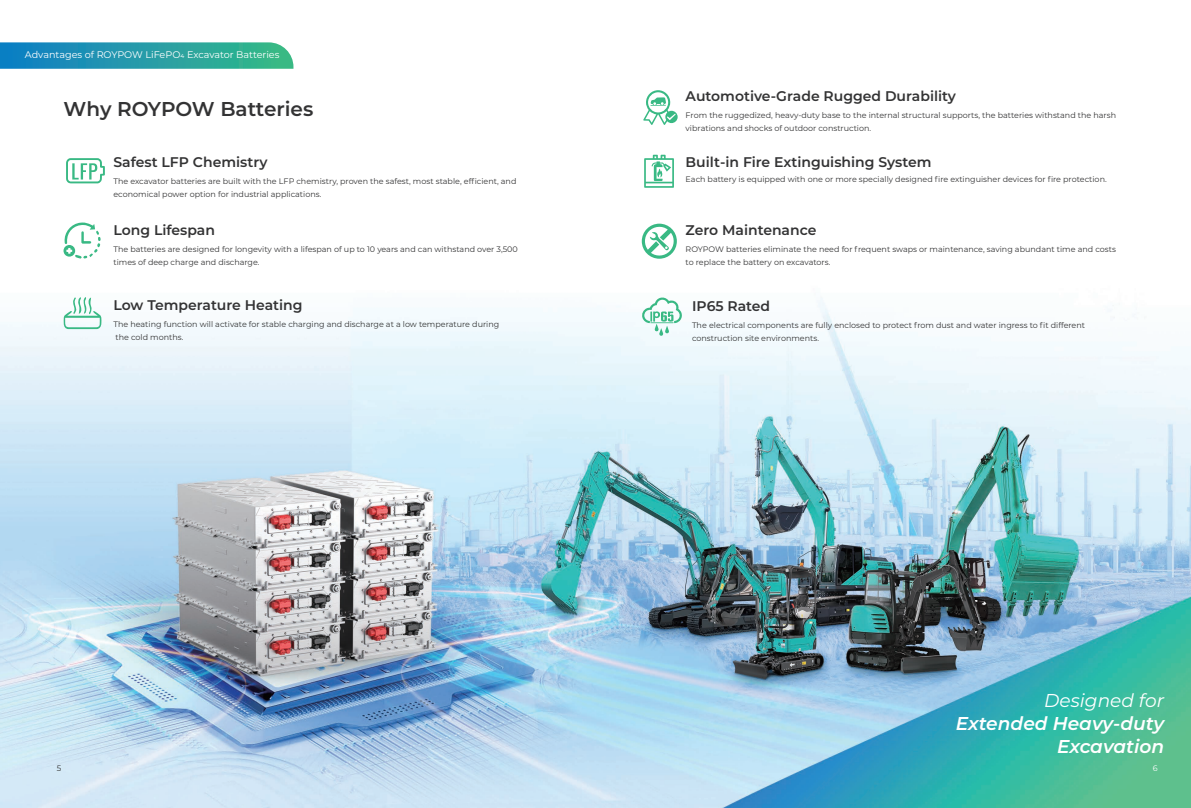
<style>
.page{position:relative;width:1191px;height:808px;background:#fff}
.page>*{position:absolute;margin:0;border:0;box-sizing:border-box;transform-origin:0 0}
.t1{font:600 20px "Montserrat";color:#333334}
.t2{font:italic 600 18.6px/23px "Montserrat";color:#fff;text-align:right}
.t3{font:italic 18.6px "Montserrat";color:#fff}
.t4{font:600 14px "Montserrat";color:#333334}
.t5{font:9.6px "Montserrat";color:#fff}
.t6{font:8px/13px "Montserrat";color:#333334}
.t7{font:8px "Montserrat";color:#fff}
</style>
<div class="page">
<img style="left:0;top:63px;width:1191px;height:745px">
<svg style="left:0;top:42px;width:293px;height:27px;background:#2c9fa9"></svg>
<svg style="left:63px;top:222px;width:38px;height:37px"></svg>
<svg style="left:64px;top:297px;width:37px;height:32px"></svg>
<svg style="left:665px;top:111px;width:12px;height:12px"></svg>
<svg style="left:643px;top:90px;width:32px;height:35px"></svg>
<svg style="left:644px;top:155px;width:30px;height:33px"></svg>
<svg style="left:642px;top:224px;width:35px;height:35px"></svg>
<svg style="left:641px;top:297px;width:41px;height:39px"></svg>
<svg style="left:66px;top:158px;width:39px;height:25px"></svg>
<p class="t5" style="left:25px;top:48px;width:256px">Advantages of ROYPOW LiFePO4 Excavator Batteries</p>
<h1 class="t1" style="left:64px;top:94px;width:251px">Why ROYPOW Batteries</h1>
<h3 class="t4" style="left:113px;top:152px;width:156px">Safest LFP Chemistry</h3>
<p class="t6" style="left:113px;top:174px;width:404px">The excavator batteries are built with the LFP chemistry, proven the safest, most stable, efficient, and economical power option for industrial applications.</p>
<h3 class="t4" style="left:113px;top:220px;width:103px">Long Lifespan</h3>
<p class="t6" style="left:113px;top:243px;width:406px">The batteries are designed for longevity with a lifespan of up to 10 years and can withstand over 3,500 times of deep charge and discharge.</p>
<h3 class="t4" style="left:113px;top:295px;width:191px">Low Temperature Heating</h3>
<p class="t6" style="left:113px;top:317px;width:387px">The heating function will activate for stable charging and discharge at a low temperature during the cold months.</p>
<h3 class="t4" style="left:685px;top:86px;width:272px">Automotive-Grade Rugged Durability</h3>
<p class="t6" style="left:685px;top:109px;width:432px">From the ruggedized, heavy-duty base to the internal structural supports, the batteries withstand the harsh vibrations and shocks of outdoor construction.</p>
<h3 class="t4" style="left:685px;top:152px;width:247px">Built-in Fire Extinguishing System</h3>
<p class="t6" style="left:685px;top:172px;width:422px">Each battery is equipped with one or more specially designed fire extinguisher devices for fire protection.</p>
<h3 class="t4" style="left:685px;top:220px;width:132px">Zero Maintenance</h3>
<p class="t6" style="left:685px;top:243px;width:432px">ROYPOW batteries eliminate the need for frequent swaps or maintenance, saving abundant time and costs to replace the battery on excavators.</p>
<h3 class="t4" style="left:692px;top:296px;width:80px">IP65 Rated</h3>
<p class="t6" style="left:692px;top:318px;width:394px">The electrical components are fully enclosed to protect from dust and water ingress to fit different construction site environments.</p>
<h2 class="t3" style="left:1044px;top:687px;width:121px">Designed for</h2>
<h2 class="t2" style="left:955px;top:711px;width:210px">Extended Heavy-duty<br>Excavation</h2>
<p class="t6" style="left:57px;top:761px;width:6px">5</p>
<p class="t7" style="left:1152px;top:763px;width:6px">6</p>
</div>
